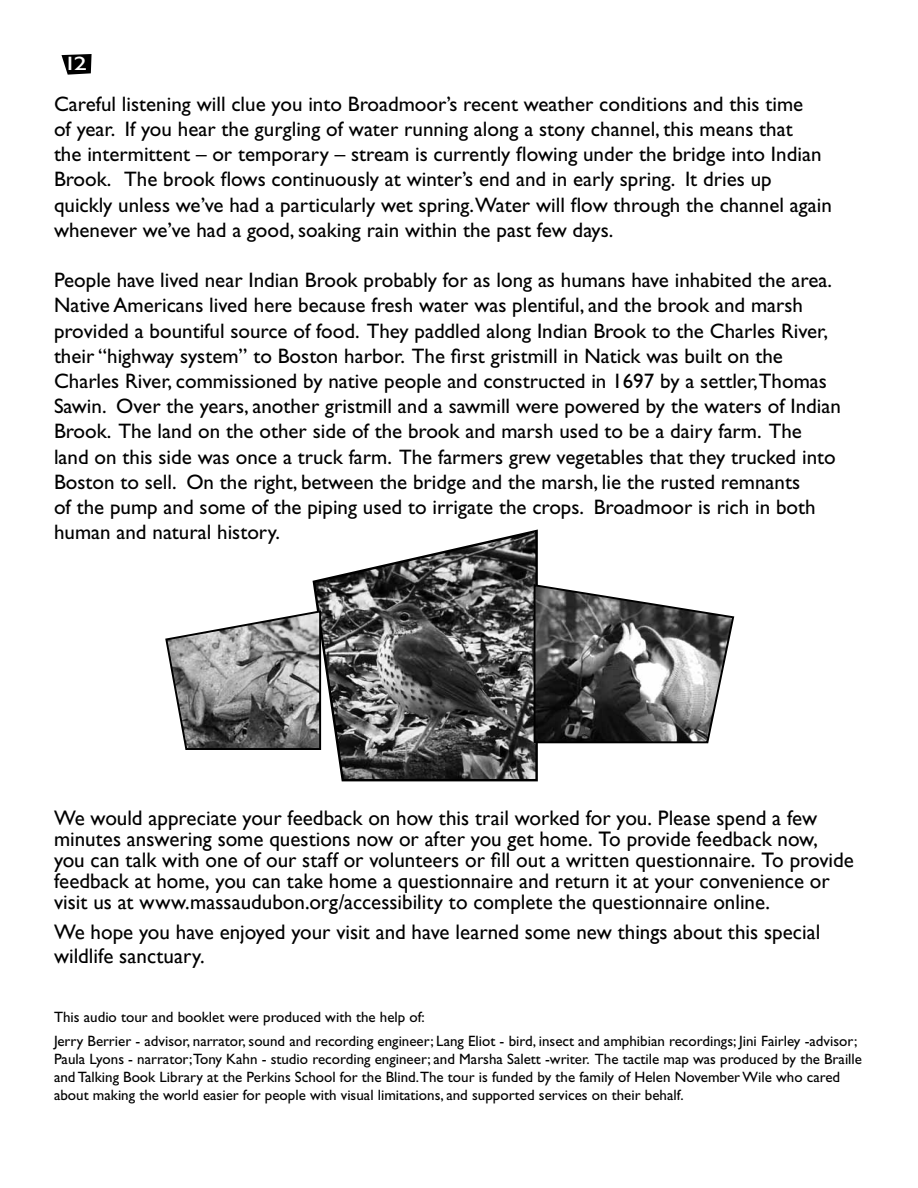
<style>
.page{position:relative;width:918px;height:1188px;background:#fff}
.page>*{position:absolute;margin:0;border:0;box-sizing:border-box;transform-origin:0 0}
.t1{font:21px/25.2px "Gill Sans";color:#000}
.t2{font:21px/21px "Gill Sans";color:#000}
.t3{font:19.5px "Gill Sans";color:#fff;scale:1.35 1}
.t4{font:15px/18px "Gill Sans";color:#000}
</style>
<div class="page">
<svg style="left:62px;top:54px;width:30px;height:21px"></svg>
<svg style="left:312px;top:529px;width:226px;height:253px;background:#6f6f6f"></svg>
<svg style="left:165px;top:609px;width:157px;height:142px"></svg>
<svg style="left:532px;top:583px;width:203px;height:161px"></svg>
<p class="t3" style="left:63px;top:52px;width:19px">12</p>
<p class="t1" style="left:54px;top:91px;width:779px">Careful listening will clue you into Broadmoor’s recent weather conditions and this time<br>of year. If you hear the gurgling of water running along a stony channel, this means that<br>the intermittent – or temporary – stream is currently flowing under the bridge into Indian Brook. The brook flows continuously at winter’s end and in early spring. It dries up quickly unless we’ve had a particularly wet spring.Water will flow through the channel again whenever we’ve had a good, soaking rain within the past few days.</p>
<p class="t1" style="left:54px;top:268px;width:788px">People have lived near Indian Brook probably for as long as humans have inhabited the area.<br>Native Americans lived here because fresh water was plentiful, and the brook and marsh provided a bountiful source of food. They paddled along Indian Brook to the Charles River, their “highway system” to Boston harbor. The first gristmill in Natick was built on the Charles River, commissioned by native people and constructed in 1697 by a settler,Thomas Sawin. Over the years, another gristmill and a sawmill were powered by the waters of Indian Brook. The land on the other side of the brook and marsh used to be a dairy farm. The land on this side was once a truck farm. The farmers grew vegetables that they trucked into Boston to sell. On the right, between the bridge and the marsh, lie the rusted remnants<br>of the pump and some of the piping used to irrigate the crops. Broadmoor is rich in both human and natural history.</p>
<p class="t2" style="left:54px;top:807px;width:801px">We would appreciate your feedback on how this trail worked for you. Please spend a few minutes answering some questions now or after you get home. To provide feedback now, you can talk with one of our staff or volunteers or fill out a written questionnaire. To provide feedback at home, you can take home a questionnaire and return it at your convenience or visit us at www.massaudubon.org/accessibility to complete the questionnaire online.</p>
<p class="t2" style="left:54px;top:921px;width:768px;line-height:24px">We hope you have enjoyed your visit and have learned some new things about this special wildlife sanctuary.</p>
<p class="t4" style="left:54px;top:1005px;width:805px;line-height:24px">This audio tour and booklet were produced with the help of:<br>Jerry Berrier - advisor, narrator, sound and recording engineer; Lang Eliot - bird, insect and amphibian recordings; Jini Fairley -advisor;</p>
<p class="t4" style="left:54px;top:1050px;width:810px">Paula Lyons - narrator;Tony Kahn - studio recording engineer; and Marsha Salett -writer. The tactile map was produced by the Braille and Talking Book Library at the Perkins School for the Blind.The tour is funded by the family of Helen November Wile who cared about making the world easier for people with visual limitations, and supported services on their behalf.</p>
</div>
